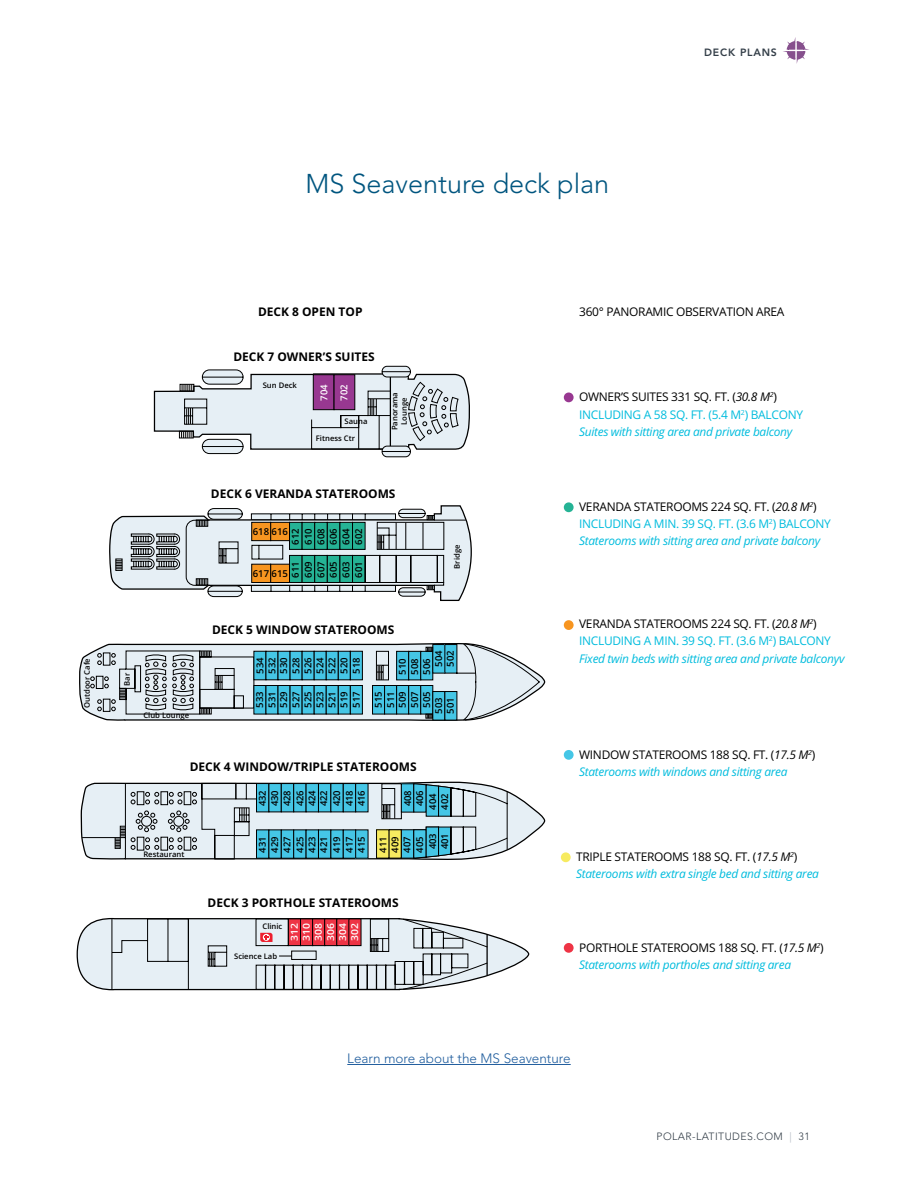
<style>
.page{position:relative;width:918px;height:1188px;background:#fff}
.page>*{position:absolute;margin:0;border:0;box-sizing:border-box;transform-origin:0 0}
.t1{font:300 27px "Avenir LT Std";color:#00557f}
.t2{font:300 13.5px "Avenir LT Std";color:#215e9e}
.t3{font:italic 12px/17.1px "Open Sans";letter-spacing:-.025em;color:#00bcdd}
.t4{font:700 12px "Open Sans";color:#000}
.t5{font:12px "Open Sans";letter-spacing:-.025em;color:#000}
.t6{font:300 10.5px "Avenir LT Std";letter-spacing:.04em;color:#333e48}
.t7{font:800 10.5px "Avenir LT Std";letter-spacing:.075em;color:#333e48}
.t8{font:600 9.6px/12px "Open Sans";color:#000;text-align:justify}
.t9{font:600 9.6px/12.1px "Open Sans";color:#fff;text-align:justify;scale:1.08 1}
.t10{font:600 9.6px/20.1px "Open Sans";color:#fff}
.t11{font:600 9.45px/12.6px "Open Sans";color:#000}
.t12{font:600 7.65px/9.1px "Open Sans";color:#000;text-align:center}
.s1{font-style:normal;color:#000}
.s2{color:#000}
.s3{font-style:normal}
.s4{color:#afb5bf}
</style>
<div class="page">
<svg style="left:783px;top:37px;width:26px;height:27px"></svg>
<svg style="left:80px;top:781px;width:466px;height:79px"></svg>
<svg style="left:80px;top:643px;width:466px;height:78px"></svg>
<svg style="left:109px;top:505px;width:363px;height:96px;background:#cbd2d6"></svg>
<svg style="left:153px;top:365px;width:317px;height:85px"></svg>
<svg style="left:111px;top:445px;width:300px;height:415px"></svg>
<div style="left:561px;top:852px;width:10px;height:10px;background:#f7eb60;border-radius:50%"></div>
<div style="left:564px;top:943px;width:10px;height:10px;background:#ee3445;border-radius:50%"></div>
<div style="left:564px;top:750px;width:10px;height:10px;background:#45c6e6;border-radius:50%"></div>
<div style="left:564px;top:502px;width:10px;height:10px;background:#25b395;border-radius:50%"></div>
<div style="left:564px;top:393px;width:10px;height:9px;background:#983891;border-radius:50%"></div>
<div style="left:564px;top:620px;width:10px;height:10px;background:#f79520;border-radius:50%"></div>
<svg style="left:77px;top:917px;width:453px;height:73px;background:#cfcbd0"></svg>
<hr style="left:358px;top:416px;width:1px;height:33px;background:#000">
<hr style="left:347px;top:1064px;width:224px;height:1px;background:#215e9e">
<p class="t7" style="left:704px;top:46px;width:74px">DECK PLANS</p>
<h1 class="t1" style="left:306px;top:168px;width:305px">MS Seaventure deck plan</h1>
<p class="t12" style="left:82px;top:708px;width:51px;rotate:-90deg">Outdoor Cafe</p>
<p class="t4" style="left:258px;top:304px;width:106px">DECK 8 OPEN TOP</p>
<p class="t4" style="left:233px;top:348px;width:143px">DECK 7 OWNER’S SUITES</p>
<p class="t12" style="left:263px;top:381px;width:36px">Sun Deck</p>
<p class="t10" style="left:314px;top:401px;width:18px;rotate:-90deg">704<br>702</p>
<p class="t12" style="left:345px;top:416px;width:24px">Sauna</p>
<p class="t12" style="left:316px;top:434px;width:41px">Fitness Ctr</p>
<p class="t12" style="left:390px;top:430px;width:40px;rotate:-90deg">Panorama<br>Lounge</p>
<p class="t4" style="left:211px;top:486px;width:186px">DECK 6 VERANDA STATEROOMS</p>
<p class="t8" style="left:253px;top:525px;width:37px">618 616</p>
<p class="t8" style="left:289px;top:545px;width:18px;line-height:12.6px;rotate:-90deg">612<br>610<br>608<br>606<br>604<br>602</p>
<p class="t8" style="left:302px;top:578px;width:18px;line-height:12.6px;rotate:-90deg">609<br>607<br>605<br>603<br>601</p>
<p class="t8" style="left:253px;top:568px;width:37px">617 615</p>
<p class="t8" style="left:289px;top:578px;width:18px;rotate:-90deg">611</p>
<p class="t12" style="left:452px;top:569px;width:25px;rotate:-90deg">Bridge</p>
<p class="t12" style="left:122px;top:686px;width:14px;rotate:-90deg">Bar</p>
<p class="t12" style="left:143px;top:711px;width:47px">Club Lounge</p>
<p class="t4" style="left:212px;top:621px;width:184px">DECK 5 WINDOW STATEROOMS</p>
<p class="t8" style="left:433px;top:667px;width:18px;rotate:-90deg">504<br>502</p>
<p class="t8" style="left:254px;top:674px;width:18px;rotate:-90deg">534<br>532<br>530<br>528<br>526<br>524<br>522<br>520<br>518</p>
<p class="t8" style="left:254px;top:708px;width:18px;rotate:-90deg">533</p>
<p class="t8" style="left:396px;top:675px;width:18px;rotate:-90deg">510<br>508<br>506</p>
<p class="t8" style="left:266px;top:708px;width:18px;rotate:-90deg">531<br>529<br>527<br>525<br>523<br>521<br>519<br>517</p>
<p class="t8" style="left:372px;top:708px;width:18px;rotate:-90deg">515</p>
<p class="t8" style="left:384px;top:708px;width:18px;rotate:-90deg">511</p>
<p class="t8" style="left:396px;top:708px;width:18px;rotate:-90deg">509</p>
<p class="t8" style="left:408px;top:708px;width:18px;rotate:-90deg">507</p>
<p class="t8" style="left:420px;top:708px;width:18px;rotate:-90deg">505</p>
<p class="t8" style="left:433px;top:714px;width:18px;rotate:-90deg">503</p>
<p class="t8" style="left:444px;top:714px;width:18px;rotate:-90deg">501</p>
<p class="t4" style="left:190px;top:758px;width:229px">DECK 4 WINDOW/TRIPLE STATEROOMS</p>
<p class="t12" style="left:143px;top:850px;width:43px">Restaurant</p>
<p class="t11" style="left:256px;top:806px;width:18px;text-align:justify;rotate:-90deg">432<br>430<br>428<br>426</p>
<p class="t11" style="left:306px;top:806px;width:18px;line-height:11.6px;rotate:-90deg">424<br>422</p>
<p class="t11" style="left:330px;top:806px;width:18px;text-align:justify;rotate:-90deg">420<br>418<br>416</p>
<p class="t11" style="left:401px;top:806px;width:18px;line-height:12.1px;rotate:-90deg">408<br>406</p>
<p class="t11" style="left:426px;top:810px;width:18px;line-height:12.1px;rotate:-90deg">404<br>402</p>
<p class="t11" style="left:426px;top:849px;width:18px;line-height:12.1px;rotate:-90deg">403<br>401</p>
<p class="t11" style="left:268px;top:853px;width:18px;text-align:justify;rotate:-90deg">429<br>427<br>425</p>
<p class="t11" style="left:306px;top:853px;width:18px;line-height:11.6px;rotate:-90deg">423<br>421</p>
<p class="t11" style="left:330px;top:853px;width:18px;text-align:justify;rotate:-90deg">419<br>417<br>415</p>
<p class="t11" style="left:401px;top:853px;width:18px;rotate:-90deg">407<br>405</p>
<p class="t11" style="left:389px;top:853px;width:18px;rotate:-90deg">409</p>
<p class="t11" style="left:376px;top:853px;width:18px;rotate:-90deg">411</p>
<p class="t11" style="left:256px;top:853px;width:18px;rotate:-90deg">431</p>
<p class="t4" style="left:208px;top:894px;width:193px">DECK 3 PORTHOLE STATEROOMS</p>
<p class="t12" style="left:262px;top:922px;width:21px">Clinic</p>
<p class="t12" style="left:234px;top:952px;width:45px">Science Lab</p>
<p class="t9" style="left:288px;top:941px;width:18px;rotate:-90deg">312<br>310<br>308<br>306<br>304<br>302</p>
<p class="t5" style="left:579px;top:304px;width:207px">360° PANORAMIC OBSERVATION AREA</p>
<p class="t3" style="left:579px;top:388px;width:225px"><span class="s1">OWNER’S SUITES 331 SQ. FT. (</span><span class="s2">30.8 M</span><sup>2</sup><span class="s1">)<br></span><span class="s3">INCLUDING A 58 SQ. FT. (5.4 M</span><sup>2</sup><span class="s3">) BALCONY<br></span>Suites with sitting area and private balcony</p>
<p class="t3" style="left:579px;top:497px;width:253px"><span class="s1">VERANDA STATEROOMS 224 SQ. FT. (</span><span class="s2">20.8 M</span><sup>2</sup><span class="s1">)<br></span><span class="s3">INCLUDING A MIN. 39 SQ. FT. (3.6 M</span><sup>2</sup><span class="s3">) BALCONY<br></span>Staterooms with sitting area and private balcony</p>
<p class="t3" style="left:579px;top:615px;width:267px"><span class="s1">VERANDA STATEROOMS 224 SQ. FT. (</span><span class="s2">20.8 M</span><sup>2</sup><span class="s1">)<br></span><span class="s3">INCLUDING A MIN. 39 SQ. FT. (3.6 M</span><sup>2</sup><span class="s3">) BALCONY<br></span>Fixed twin beds with sitting area and private balconyv</p>
<p class="t3" style="left:579px;top:746px;width:238px"><span class="s1">WINDOW STATEROOMS 188 SQ. FT. (</span><span class="s2">17.5 M</span><sup>2</sup><span class="s1">)<br></span>Staterooms with windows and sitting area</p>
<p class="t3" style="left:576px;top:848px;width:244px"><span class="s1">TRIPLE STATEROOMS 188 SQ. FT. (</span><span class="s2">17.5 M</span><sup>2</sup><span class="s1">)<br></span>Staterooms with extra single bed and sitting area</p>
<p class="t3" style="left:579px;top:939px;width:246px"><span class="s1">PORTHOLE STATEROOMS 188 SQ. FT. (</span><span class="s2">17.5 M</span><sup>2</sup><span class="s1">)<br></span>Staterooms with portholes and sitting area</p>
<p class="t2" style="left:347px;top:1051px;width:225px">Learn more about the MS Seaventure</p>
<p class="t6" style="left:657px;top:1130px;width:155px">POLAR-LATITUDES.COM <span class="s4">|</span> 31</p>
</div>
